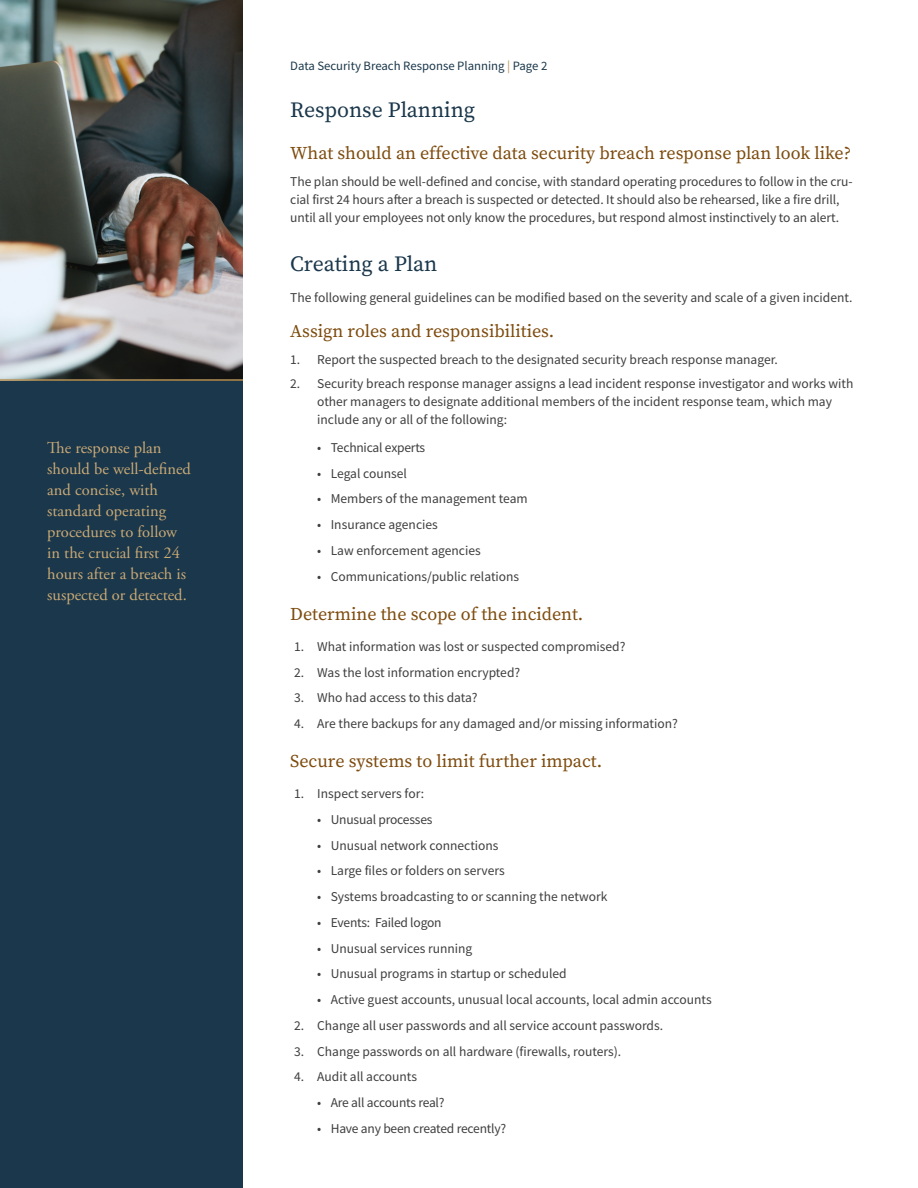
<style>
.page{position:relative;width:918px;height:1188px;background:#fff}
.page>*{position:absolute;margin:0;border:0;box-sizing:border-box;transform-origin:0 0}
.Headline{font:21.75px "Source Serif Pro";color:#1a374b}
.Sub_Subhead{font:18px "Source Serif Pro";color:#7d4b0d}
.Sidebar{font:16.5px/21px "Adobe Garamond Pro";color:#cbaa76}
.Checklist_Body{font:13.5px "Source Sans Pro";color:#3e3e3f}
.Body_Copy{font:13.5px/17.7px "Source Sans Pro";letter-spacing:-.005em;color:#3e3e3f}
.Body_Copy_Numbered{font:13.5px "Source Sans Pro";color:#3e3e3f}
.Bulleted_Copy{font:13.5px/17.7px "Source Sans Pro";color:#3e3e3f}
.t1{font:12.75px "Source Sans Pro";color:#1a374b}
.s1{color:#b79256}
</style>
<div class="page">
<div style="left:0;top:0;width:243px;height:1188px;background:#1a374b"></div>
<img style="left:0;top:0;width:243px;height:379px">
<hr style="left:0;top:379px;width:243px;height:2px;background:#b79256">
<p class="Sidebar" style="left:47px;top:438px;width:145px">The response plan should be well-defined and concise, with standard operating procedures to follow in the crucial first 24 hours after a breach is suspected or detected.</p>
<p class="t1" style="left:290px;top:58px;width:259px">Data Security Breach Response Planning <span class="s1">|</span> Page 2</p>
<p class="Headline" style="left:290px;top:97px;width:186px">Response Planning</p>
<p class="Sub_Subhead" style="left:290px;top:143px;width:563px">What should an effective data security breach response plan look like?</p>
<p class="Body_Copy" style="left:290px;top:173px;width:564px">The plan should be well-defined and concise, with standard operating procedures to follow in the cru&shy;cial first 24 hours after a breach is suspected or detected. It should also be rehearsed, like a fire drill, until all your employees not only know the procedures, but respond almost instinctively to an alert.</p>
<p class="Headline" style="left:290px;top:251px;width:149px">Creating a Plan</p>
<p class="Body_Copy" style="left:290px;top:288px;width:564px">The following general guidelines can be modified based on the severity and scale of a given incident.</p>
<p class="Sub_Subhead" style="left:290px;top:320px;width:265px">Assign roles and responsibilities.</p>
<p class="Bulleted_Copy" style="left:290px;top:351px;width:489px">1. Report the suspected breach to the designated security breach response manager.</p>
<p class="Bulleted_Copy" style="left:317px;top:375px;width:538px;text-indent:-27px">2. Security breach response manager assigns a lead incident response investigator and works with other managers to designate additional members of the incident response team, which may include any or all of the following:</p>
<p class="Checklist_Body" style="left:317px;top:439px;width:110px">• Technical experts</p>
<p class="Checklist_Body" style="left:317px;top:465px;width:91px">• Legal counsel</p>
<p class="Checklist_Body" style="left:317px;top:490px;width:212px">• Members of the management team</p>
<p class="Checklist_Body" style="left:317px;top:516px;width:122px">• Insurance agencies</p>
<p class="Checklist_Body" style="left:317px;top:542px;width:165px">• Law enforcement agencies</p>
<p class="Checklist_Body" style="left:317px;top:568px;width:204px">• Communications/public relations</p>
<p class="Sub_Subhead" style="left:290px;top:603px;width:295px">Determine the scope of the incident.</p>
<p class="Body_Copy_Numbered" style="left:294px;top:638px;width:333px">1. What information was lost or suspected compromised?</p>
<p class="Body_Copy_Numbered" style="left:294px;top:664px;width:228px">2. Was the lost information encrypted?</p>
<p class="Body_Copy_Numbered" style="left:294px;top:689px;width:185px">3. Who had access to this data?</p>
<p class="Body_Copy_Numbered" style="left:294px;top:715px;width:385px">4. Are there backups for any damaged and/or missing information?</p>
<p class="Sub_Subhead" style="left:290px;top:751px;width:313px">Secure systems to limit further impact.</p>
<p class="Body_Copy_Numbered" style="left:294px;top:785px;width:132px">1. Inspect servers for:</p>
<p class="Checklist_Body" style="left:317px;top:811px;width:117px">• Unusual processes</p>
<p class="Checklist_Body" style="left:317px;top:837px;width:183px">• Unusual network connections</p>
<p class="Checklist_Body" style="left:317px;top:862px;width:189px">• Large files or folders on servers</p>
<p class="Checklist_Body" style="left:317px;top:888px;width:292px">• Systems broadcasting to or scanning the network</p>
<p class="Checklist_Body" style="left:317px;top:914px;width:126px">• Events: Failed logon</p>
<p class="Checklist_Body" style="left:317px;top:940px;width:157px">• Unusual services running</p>
<p class="Checklist_Body" style="left:317px;top:965px;width:251px">• Unusual programs in startup or scheduled</p>
<p class="Checklist_Body" style="left:317px;top:991px;width:396px">• Active guest accounts, unusual local accounts, local admin accounts</p>
<p class="Body_Copy_Numbered" style="left:294px;top:1017px;width:371px">2. Change all user passwords and all service account passwords.</p>
<p class="Body_Copy_Numbered" style="left:294px;top:1042px;width:329px">3. Change passwords on all hardware (firewalls, routers).</p>
<p class="Body_Copy_Numbered" style="left:294px;top:1068px;width:124px">4. Audit all accounts</p>
<p class="Checklist_Body" style="left:317px;top:1094px;width:129px">• Are all accounts real?</p>
<p class="Checklist_Body" style="left:317px;top:1120px;width:191px">• Have any been created recently?</p>
</div>
